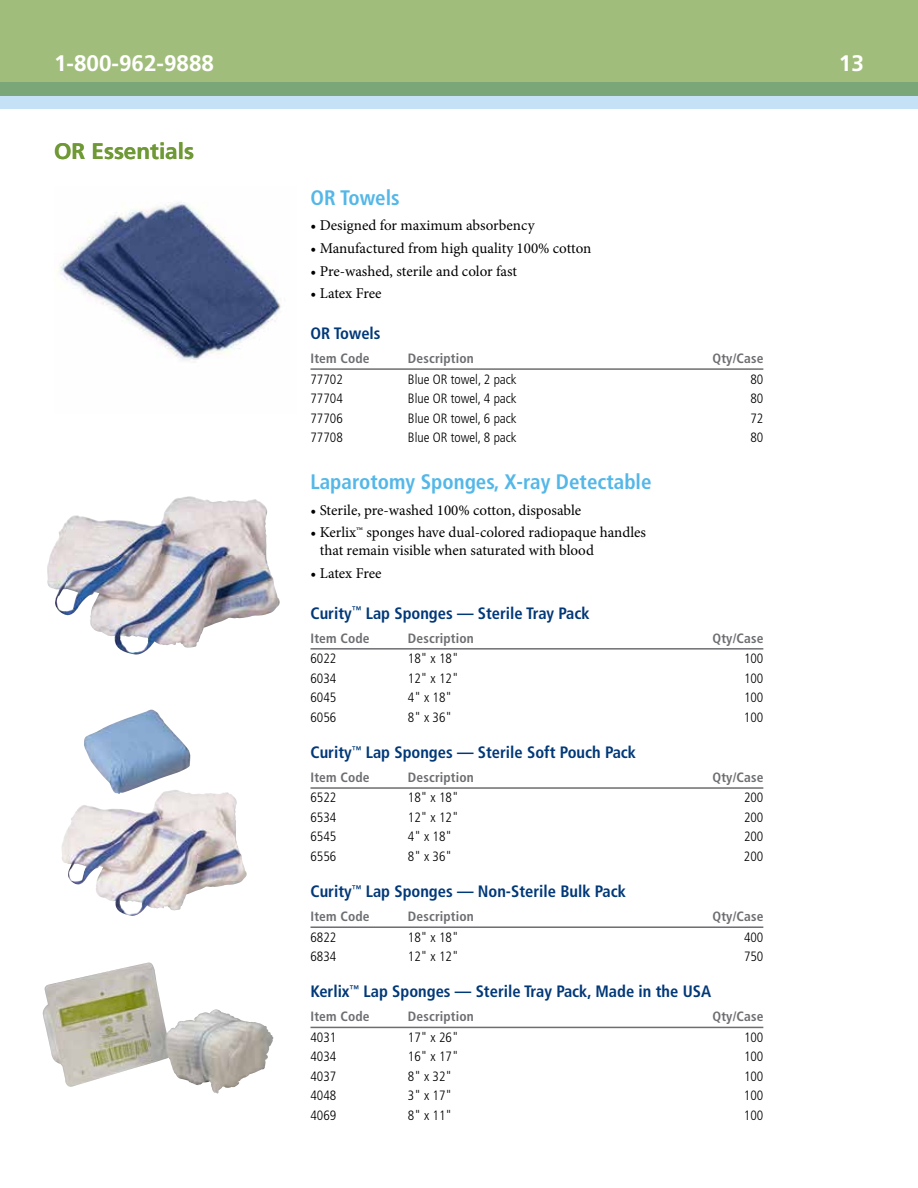
<style>
.page{position:relative;width:918px;height:1188px;background:#fff}
.page>*{position:absolute;margin:0;border:0;box-sizing:border-box;transform-origin:0 0}
.t1{font:700 22.5px "Frutiger LT Std";color:#fff}
.t2{font:700 22.5px "Frutiger LT Std";color:#6e9934}
.t3{font:700 condensed 21px "Frutiger LT Std";color:#53b7e8}
.t4{font:700 condensed 16.5px "Frutiger LT Std";color:#003878}
.t5{font:15px/18px "Minion Pro";color:#000}
.t6{font:300 condensed 13.5px "Frutiger LT Std";color:#000}
.t7{font:700 condensed 13.5px "Frutiger LT Std";letter-spacing:.01em;color:#6d6e71}
</style>
<div class="page">
<div style="left:0;top:0;width:918px;height:96px;background:#a1bd7b"></div>
<svg style="left:0;top:82px;width:918px;height:27px;background:#9ec2b4"></svg>
<hr style="left:310px;top:368px;width:453px;height:2px;background:#6d6e71">
<hr style="left:310px;top:648px;width:453px;height:2px;background:#6d6e71">
<hr style="left:310px;top:787px;width:453px;height:2px;background:#6d6e71">
<hr style="left:310px;top:926px;width:453px;height:2px;background:#6d6e71">
<hr style="left:310px;top:1027px;width:453px;height:1px;background:#6d6e71">
<img style="left:58px;top:202px;width:223px;height:158px">
<img style="left:47px;top:498px;width:233px;height:157px">
<img style="left:42px;top:963px;width:232px;height:131px">
<img style="left:62px;top:710px;width:139px;height:206px">
<h1 class="t1" style="left:54px;top:50px;width:162px">1-800-962-9888</h1>
<h1 class="t2" style="left:54px;top:138px;width:142px">OR Essentials</h1>
<h2 class="t3" style="left:310px;top:185px;width:91px">OR Towels</h2>
<p class="t5" style="left:310px;top:217px;width:226px">• Designed for maximum absorbency</p>
<p class="t5" style="left:310px;top:239px;width:282px">• Manufactured from high quality 100% cotton</p>
<p class="t5" style="left:310px;top:262px;width:208px">• Pre-washed, sterile and color fast</p>
<p class="t5" style="left:310px;top:284px;width:73px">• Latex Free</p>
<p class="t4" style="left:310px;top:324px;width:72px">OR Towels</p>
<p class="t7" style="left:310px;top:350px;width:61px">Item Code</p>
<p class="t7" style="left:408px;top:350px;width:67px">Description</p>
<p class="t7" style="left:713px;top:350px;width:52px">Qty/Case</p>
<p class="t6" style="left:310px;top:371px;width:34px">77702</p>
<p class="t6" style="left:408px;top:371px;width:110px">Blue OR towel, 2 pack</p>
<p class="t6" style="left:751px;top:371px;width:14px">80</p>
<p class="t6" style="left:310px;top:391px;width:34px">77704</p>
<p class="t6" style="left:408px;top:391px;width:110px">Blue OR towel, 4 pack</p>
<p class="t6" style="left:751px;top:391px;width:14px">80</p>
<p class="t6" style="left:310px;top:410px;width:34px">77706</p>
<p class="t6" style="left:408px;top:410px;width:110px">Blue OR towel, 6 pack</p>
<p class="t6" style="left:750px;top:410px;width:14px">72</p>
<p class="t6" style="left:310px;top:430px;width:34px">77708</p>
<p class="t6" style="left:408px;top:430px;width:110px">Blue OR towel, 8 pack</p>
<p class="t6" style="left:750px;top:430px;width:14px">80</p>
<h2 class="t3" style="left:310px;top:469px;width:343px">Laparotomy Sponges, X-ray Detectable</h2>
<p class="t5" style="left:310px;top:501px;width:272px">• Sterile, pre-washed 100% cotton, disposable</p>
<p class="t5" style="left:320px;top:524px;width:328px;text-indent:-9px">• Kerlix™ sponges have dual-colored radiopaque handles that remain visible when saturated with blood</p>
<p class="t5" style="left:310px;top:564px;width:73px">• Latex Free</p>
<p class="t4" style="left:310px;top:603px;width:281px">Curity<sup>™</sup> Lap Sponges — Sterile Tray Pack</p>
<p class="t7" style="left:310px;top:630px;width:61px">Item Code</p>
<p class="t7" style="left:408px;top:630px;width:67px">Description</p>
<p class="t7" style="left:713px;top:630px;width:52px">Qty/Case</p>
<p class="t6" style="left:310px;top:651px;width:27px">6022</p>
<p class="t6" style="left:408px;top:651px;width:52px">18" x 18"</p>
<p class="t6" style="left:744px;top:651px;width:21px">100</p>
<p class="t6" style="left:310px;top:670px;width:27px">6034</p>
<p class="t6" style="left:408px;top:670px;width:52px">12" x 12"</p>
<p class="t6" style="left:744px;top:670px;width:21px">100</p>
<p class="t6" style="left:310px;top:690px;width:27px">6045</p>
<p class="t6" style="left:408px;top:690px;width:46px">4" x 18"</p>
<p class="t6" style="left:744px;top:690px;width:21px">100</p>
<p class="t6" style="left:310px;top:709px;width:27px">6056</p>
<p class="t6" style="left:408px;top:709px;width:46px">8" x 36"</p>
<p class="t6" style="left:744px;top:709px;width:21px">100</p>
<p class="t4" style="left:310px;top:743px;width:327px">Curity<sup>™</sup> Lap Sponges — Sterile Soft Pouch Pack</p>
<p class="t7" style="left:310px;top:769px;width:61px">Item Code</p>
<p class="t7" style="left:408px;top:769px;width:67px">Description</p>
<p class="t7" style="left:713px;top:769px;width:52px">Qty/Case</p>
<p class="t6" style="left:310px;top:790px;width:27px">6522</p>
<p class="t6" style="left:408px;top:790px;width:52px">18" x 18"</p>
<p class="t6" style="left:744px;top:790px;width:21px">200</p>
<p class="t6" style="left:310px;top:810px;width:27px">6534</p>
<p class="t6" style="left:408px;top:810px;width:52px">12" x 12"</p>
<p class="t6" style="left:744px;top:810px;width:21px">200</p>
<p class="t6" style="left:310px;top:829px;width:27px">6545</p>
<p class="t6" style="left:408px;top:829px;width:46px">4" x 18"</p>
<p class="t6" style="left:744px;top:829px;width:21px">200</p>
<p class="t6" style="left:310px;top:849px;width:27px">6556</p>
<p class="t6" style="left:408px;top:849px;width:46px">8" x 36"</p>
<p class="t6" style="left:744px;top:849px;width:21px">200</p>
<p class="t4" style="left:310px;top:882px;width:317px">Curity<sup>™</sup> Lap Sponges — Non-Sterile Bulk Pack</p>
<p class="t7" style="left:310px;top:908px;width:61px">Item Code</p>
<p class="t7" style="left:408px;top:908px;width:67px">Description</p>
<p class="t7" style="left:713px;top:908px;width:52px">Qty/Case</p>
<p class="t6" style="left:310px;top:929px;width:27px">6822</p>
<p class="t6" style="left:408px;top:929px;width:52px">18" x 18"</p>
<p class="t6" style="left:744px;top:929px;width:21px">400</p>
<p class="t6" style="left:310px;top:949px;width:27px">6834</p>
<p class="t6" style="left:408px;top:949px;width:52px">12" x 12"</p>
<p class="t6" style="left:744px;top:949px;width:21px">750</p>
<p class="t4" style="left:310px;top:982px;width:402px">Kerlix<sup>™</sup> Lap Sponges — Sterile Tray Pack, Made in the USA</p>
<p class="t7" style="left:310px;top:1009px;width:61px">Item Code</p>
<p class="t7" style="left:408px;top:1009px;width:67px">Description</p>
<p class="t7" style="left:713px;top:1009px;width:52px">Qty/Case</p>
<p class="t6" style="left:310px;top:1030px;width:27px">4031</p>
<p class="t6" style="left:408px;top:1030px;width:52px">17" x 26"</p>
<p class="t6" style="left:744px;top:1030px;width:21px">100</p>
<p class="t6" style="left:310px;top:1049px;width:27px">4034</p>
<p class="t6" style="left:408px;top:1049px;width:52px">16" x 17"</p>
<p class="t6" style="left:744px;top:1049px;width:21px">100</p>
<p class="t6" style="left:310px;top:1069px;width:27px">4037</p>
<p class="t6" style="left:408px;top:1069px;width:46px">8" x 32"</p>
<p class="t6" style="left:744px;top:1069px;width:21px">100</p>
<p class="t6" style="left:310px;top:1088px;width:27px">4048</p>
<p class="t6" style="left:408px;top:1088px;width:46px">3" x 17"</p>
<p class="t6" style="left:744px;top:1088px;width:21px">100</p>
<p class="t6" style="left:310px;top:1108px;width:27px">4069</p>
<p class="t6" style="left:408px;top:1108px;width:46px">8" x 11"</p>
<p class="t6" style="left:744px;top:1108px;width:21px">100</p>
<h1 class="t1" style="left:839px;top:50px;width:27px">13</h1>
</div>
